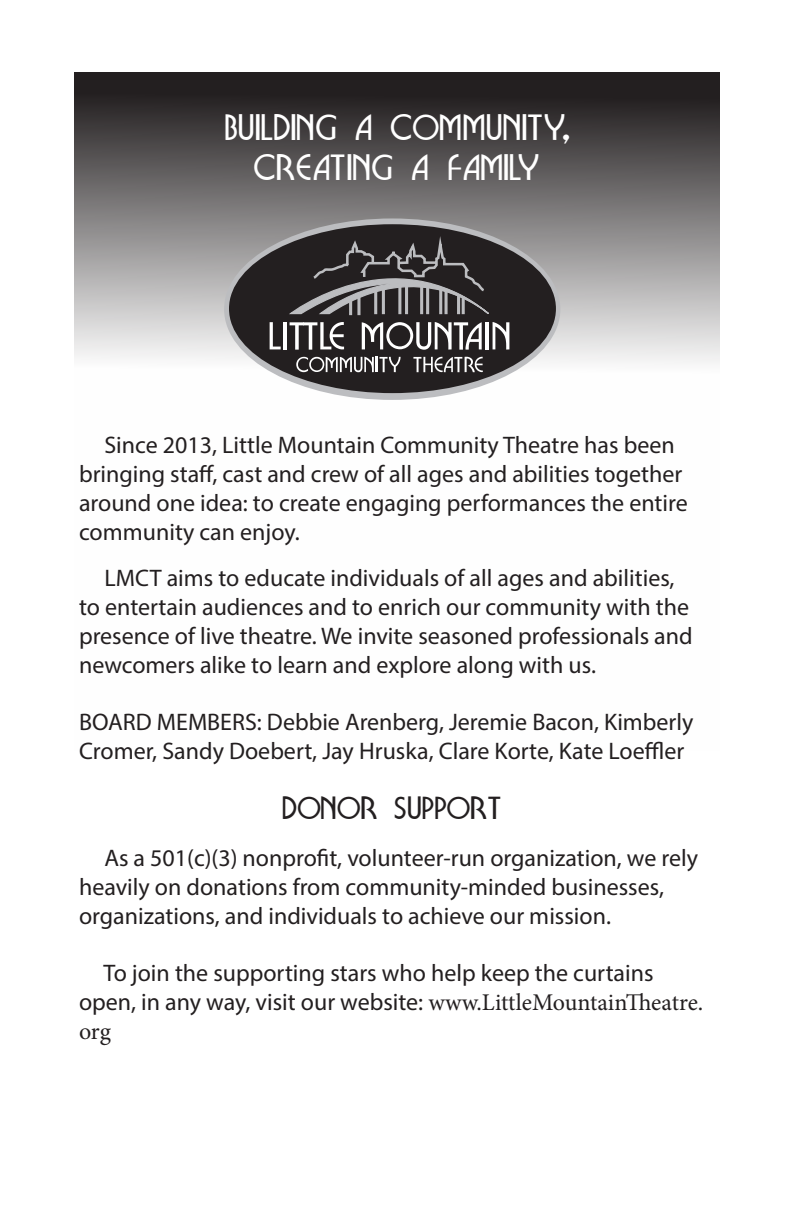
<style>
.page{position:relative;width:792px;height:1224px;background:#fff}
.page>*{position:absolute;margin:0;border:0;box-sizing:border-box;transform-origin:0 0}
.t1{font:32px "Brioche Display Caps S Si";color:#fff}
.t2{font:28px "Brioche Display Caps S Si";color:#231f20}
.t3{font:24px/28.8px "Myriad Pro";color:#231f20}
.s1{font-family:"Minion Pro"}
</style>
<div class="page">
<svg style="left:74px;top:72px;width:646px;height:328px;background:#817e7f"></svg>
<div style="left:224px;top:218px;width:336px;height:182px;background:#bcbdc0;border-radius:50%"></div>
<div style="left:229px;top:224px;width:327px;height:169px;background:#231f20;border-radius:50%"></div>
<svg style="left:289px;top:228px;width:201px;height:88px"></svg>
<svg style="left:270px;top:322px;width:11px;height:27px"></svg>
<hr style="left:283px;top:322px;width:4px;height:27px;background:#fff">
<svg style="left:290px;top:322px;width:54px;height:28px"></svg>
<svg style="left:362px;top:322px;width:120px;height:28px"></svg>
<hr style="left:485px;top:322px;width:4px;height:27px;background:#fff">
<svg style="left:493px;top:322px;width:16px;height:28px"></svg>
<svg style="left:296px;top:357px;width:105px;height:15px"></svg>
<svg style="left:413px;top:357px;width:70px;height:15px"></svg>
<p class="t1" style="left:225px;top:111px;width:346px">BUILDING A COMMUNITY,</p>
<p class="t1" style="left:254px;top:151px;width:288px">CREATING A FAMILY</p>
<p class="t3" style="left:79px;top:430px;width:610px;text-indent:25px">Since 2013, Little Mountain Community Theatre has been bringing staff, cast and crew of all ages and abilities together around one idea: to create engaging performances the entire community can enjoy.</p>
<p class="t3" style="left:79px;top:564px;width:615px;text-indent:25px">LMCT aims to educate individuals of all ages and abilities, to entertain audiences and to enrich our community with the presence of live theatre. We invite seasoned professionals and newcomers alike to learn and explore along with us.</p>
<p class="t3" style="left:79px;top:708px;width:616px">BOARD MEMBERS: Debbie Arenberg, Jeremie Bacon, Kimberly<br>Cromer, Sandy Doebert, Jay Hruska, Clare Korte, Kate Loeffler</p>
<p class="t2" style="left:282px;top:794px;width:222px">DONOR SUPPORT</p>
<p class="t3" style="left:79px;top:843px;width:621px;text-indent:25px">As a 501(c)(3) nonprofit, volunteer-run organization, we rely heavily on donations from community-minded businesses, organizations, and individuals to achieve our mission.</p>
<p class="t3" style="left:79px;top:958px;width:626px;text-indent:24px">To join the supporting stars who help keep the curtains open, in any way, visit our website: <span class="s1">www.LittleMountainTheatre. org</span></p>
</div>
